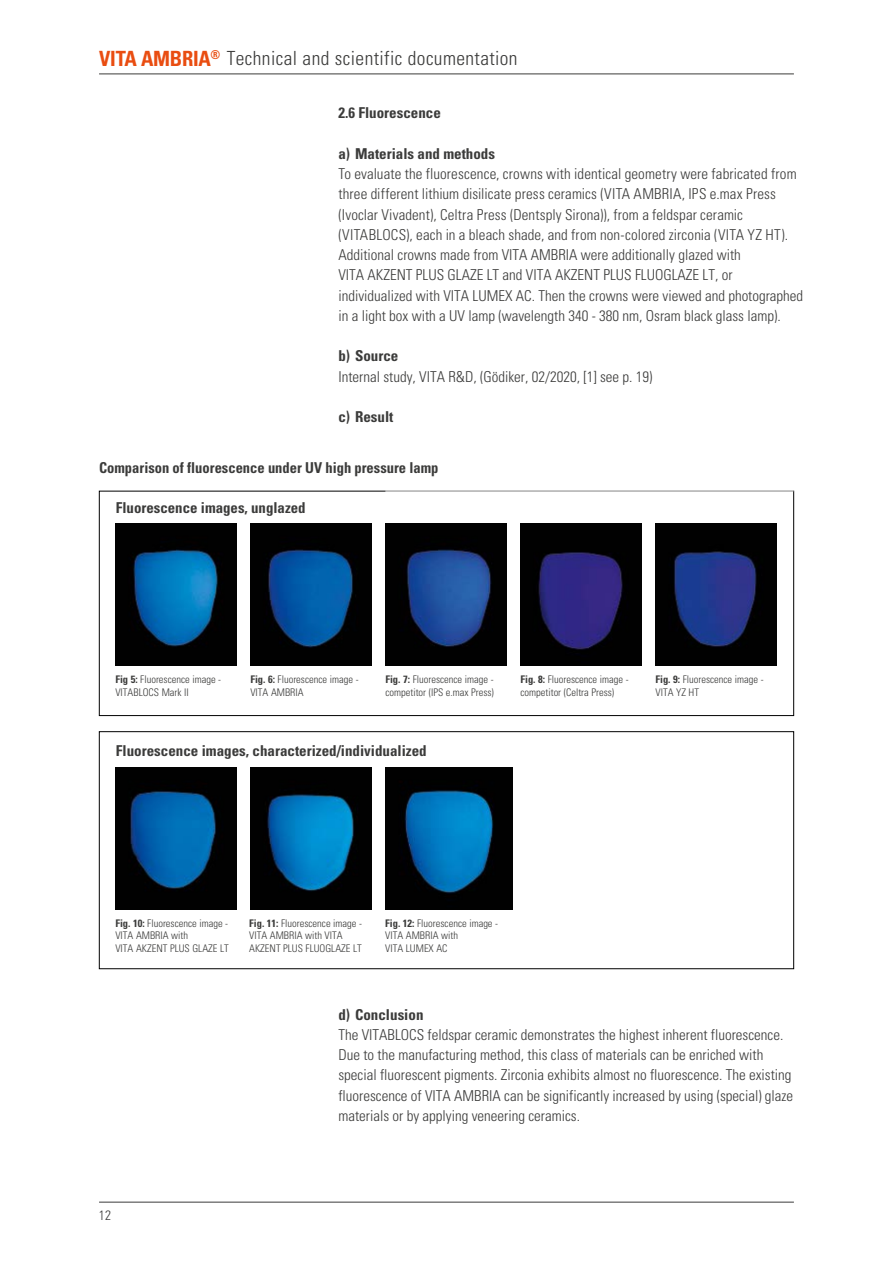
<style>
.page{position:relative;width:893px;height:1263px;background:#fff}
.page>*{position:absolute;margin:0;border:0;box-sizing:border-box;transform-origin:0 0}
.t1{font:300 condensed 19.5px "Univers LT";letter-spacing:.02em;color:#3b3b3a}
.t2{font:300 condensed 15px/20.2px "Univers LT";color:#3b3b3a}
.t3{font:700 condensed 15px "Univers LT";color:#3b3b3a}
.t4{font:300 condensed 13.5px "Univers LT";color:#3b3b3a}
.t5{font:300 condensed 10.5px/12.6px "Univers LT";color:#3b3b3a}
.s1{font-weight:700;font-size:21px;color:#e94d11}
.s2{font-weight:700}
</style>
<div class="page">
<hr style="left:99px;top:1202px;width:695px;height:1px;background:#3b3b3a">
<hr style="left:99px;top:74px;width:695px;height:1px;background:#3b3b3a">
<img style="left:115px;top:523px;width:121px;height:142px">
<img style="left:115px;top:767px;width:121px;height:142px">
<img style="left:250px;top:523px;width:121px;height:142px">
<img style="left:250px;top:767px;width:121px;height:142px">
<img style="left:385px;top:523px;width:121px;height:142px">
<img style="left:385px;top:767px;width:128px;height:142px">
<img style="left:520px;top:523px;width:121px;height:142px">
<img style="left:655px;top:523px;width:121px;height:142px">
<div style="left:99px;top:731px;width:695px;height:238px;border:1px solid #000"></div>
<div style="left:99px;top:491px;width:695px;height:225px;border:1px solid #000"></div>
<hr style="left:385px;top:491px;width:409px;height:1px;background:#fff">
<h1 class="t1" style="left:99px;top:46px;width:420px"><span class="s1">VITA AMBRIA</span><sup>®</sup> Technical and scientific documentation</h1>
<p class="t3" style="left:338px;top:104px;width:104px">2.6 Fluorescence</p>
<p class="t3" style="left:338px;top:144px;width:158px">a) Materials and methods</p>
<p class="t2" style="left:338px;top:164px;width:466px">To evaluate the fluorescence, crowns with identical geometry were fabricated from three different lithium disilicate press ceramics (VITA AMBRIA, IPS e.max Press (Ivoclar Vivadent), Celtra Press (Dentsply Sirona)), from a feldspar ceramic (VITABLOCS), each in a bleach shade, and from non-colored zirconia (VITA YZ HT).<br>Additional crowns made from VITA AMBRIA were additionally glazed with<br>VITA AKZENT PLUS GLAZE LT and VITA AKZENT PLUS FLUOGLAZE LT, or individualized with VITA LUMEX AC. Then the crowns were viewed and photographed in a light box with a UV lamp (wavelength 340 - 380 nm, Osram black glass lamp).</p>
<p class="t3" style="left:338px;top:347px;width:62px">b) Source</p>
<p class="t2" style="left:338px;top:366px;width:315px">Internal study, VITA R&amp;D, (Gödiker, 02/2020, [1] see p. 19)</p>
<p class="t3" style="left:338px;top:408px;width:57px">c) Result</p>
<p class="t3" style="left:99px;top:458px;width:341px">Comparison of fluorescence under UV high pressure lamp</p>
<p class="t3" style="left:116px;top:499px;width:191px">Fluorescence images, unglazed</p>
<p class="t5" style="left:115px;top:672px;width:107px;line-height:13.5px"><span class="s2">Fig 5:</span> Fluorescence image -<br>VITABLOCS Mark II</p>
<p class="t5" style="left:250px;top:672px;width:110px;line-height:13.5px"><span class="s2">Fig. 6:</span> Fluorescence image -<br>VITA AMBRIA</p>
<p class="t5" style="left:385px;top:672px;width:110px;line-height:13.5px"><span class="s2">Fig. 7:</span> Fluorescence image - competitor (IPS e.max Press)</p>
<p class="t5" style="left:520px;top:672px;width:110px;line-height:13.5px"><span class="s2">Fig. 8:</span> Fluorescence image - competitor (Celtra Press)</p>
<p class="t5" style="left:655px;top:672px;width:110px;line-height:13.5px"><span class="s2">Fig. 9:</span> Fluorescence image -<br>VITA YZ HT</p>
<p class="t3" style="left:116px;top:742px;width:312px">Fluorescence images, characterized/individualized</p>
<p class="t5" style="left:115px;top:917px;width:115px"><span class="s2">Fig. 10:</span> Fluorescence image -<br>VITA AMBRIA with<br>VITA AKZENT PLUS GLAZE LT</p>
<p class="t5" style="left:249px;top:917px;width:114px"><span class="s2">Fig. 11:</span> Fluorescence image -<br>VITA AMBRIA with VITA<br>AKZENT PLUS FLUOGLAZE LT</p>
<p class="t5" style="left:385px;top:917px;width:114px"><span class="s2">Fig. 12:</span> Fluorescence image -<br>VITA AMBRIA with<br>VITA LUMEX AC</p>
<p class="t3" style="left:338px;top:1005px;width:87px">d) Conclusion</p>
<p class="t2" style="left:338px;top:1024px;width:456px">The VITABLOCS feldspar ceramic demonstrates the highest inherent fluorescence.<br>Due to the manufacturing method, this class of materials can be enriched with special fluorescent pigments. Zirconia exhibits almost no fluorescence. The existing fluorescence of VITA AMBRIA can be significantly increased by using (special) glaze materials or by applying veneering ceramics.</p>
<p class="t4" style="left:99px;top:1207px;width:14px">12</p>
</div>
